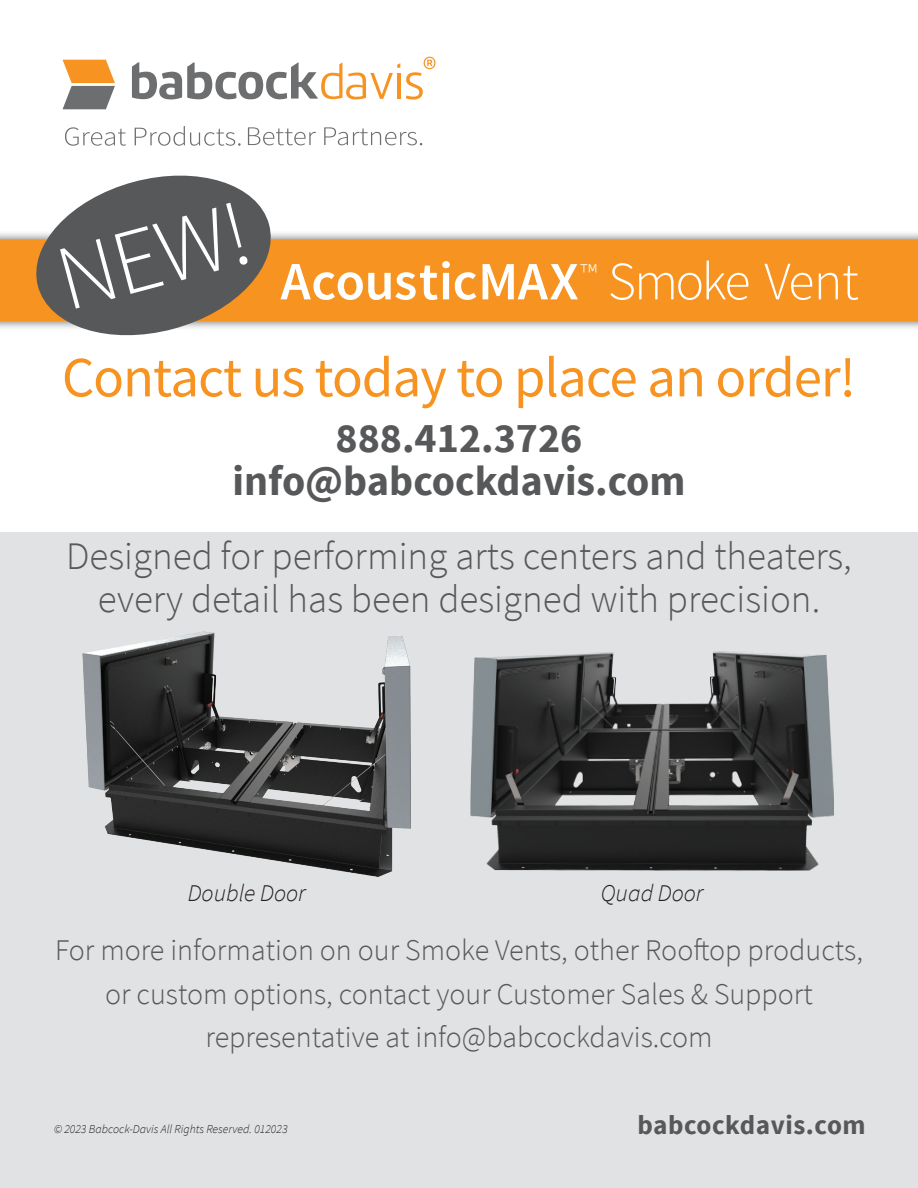
<style>
.page{position:relative;width:918px;height:1188px;background:#fff}
.page>*{position:absolute;margin:0;border:0;box-sizing:border-box;transform-origin:0 0}
.t1{font:300 93px "Source Sans Pro";color:#fff}
.t2{font:57px "Source Sans Pro";letter-spacing:-.02em;color:#f79320}
.t3{font:600 54px "Source Sans Pro";color:#fff}
.t4{font:700 42px/43.5px "Source Sans Pro";color:#57585a;text-align:center}
.t5{font:300 39px/43.5px "Source Sans Pro";color:#57585a;text-align:center}
.t6{font:300 30px/43.5px "Source Sans Pro";color:#57585a;text-align:center}
.t7{font:700 27px "Source Sans Pro";letter-spacing:.02em;color:#57585a}
.t8{font:italic 300 24px "Source Sans Pro";color:#231f20}
.t9{font:italic 300 12px "Source Sans Pro";color:#231f20}
.s1{font-weight:300}
</style>
<div class="page">
<div style="left:0;top:532px;width:918px;height:656px;background:#e1e2e4"></div>
<div style="left:0;top:230px;width:918px;height:101px;background:#231f20;opacity:.75"></div>
<div style="left:0;top:240px;width:918px;height:81px;background:#f79320"></div>
<img style="left:470px;top:651px;width:364px;height:220px">
<svg style="left:27px;top:175px;width:253px;height:161px;fill:#57585a"></svg>
<svg style="left:63px;top:60px;width:52px;height:49px"></svg>
<svg style="left:132px;top:57px;width:304px;height:43px"></svg>
<svg style="left:65px;top:127px;width:61px;height:19px"></svg>
<svg style="left:135px;top:126px;width:106px;height:20px"></svg>
<svg style="left:248px;top:127px;width:68px;height:18px"></svg>
<svg style="left:324px;top:127px;width:98px;height:18px"></svg>
<img style="left:83px;top:632px;width:328px;height:245px">
<h1 class="t1" style="left:45px;top:227px;width:197px;rotate:-15deg">NEW!</h1>
<h3 class="t3" style="left:281px;top:247px;width:580px">AcousticMAX<sup>™</sup> <span class="s1">Smoke Vent</span></h3>
<h2 class="t2" style="left:62px;top:342px;width:795px">Contact us today to place an order!</h2>
<h3 class="t4" style="left:232px;top:418px;width:455px">888.412.3726 info@babcockdavis.com</h3>
<h3 class="t5" style="left:66px;top:534px;width:787px">Designed for performing arts centers and theaters, every detail has been designed with precision.</h3>
<p class="t8" style="left:188px;top:878px;width:120px">Double Door</p>
<p class="t8" style="left:601px;top:878px;width:104px">Quad Door</p>
<p class="t6" style="left:55px;top:929px;width:809px">For more information on our Smoke Vents, other Rooftop products, or custom options, contact your Customer Sales &amp; Support representative at info@babcockdavis.com</p>
<p class="t9" style="left:54px;top:1122px;width:235px">© 2023 Babcock-Davis All Rights Reserved. 012023</p>
<p class="t7" style="left:638px;top:1108px;width:230px">babcockdavis.com</p>
</div>
